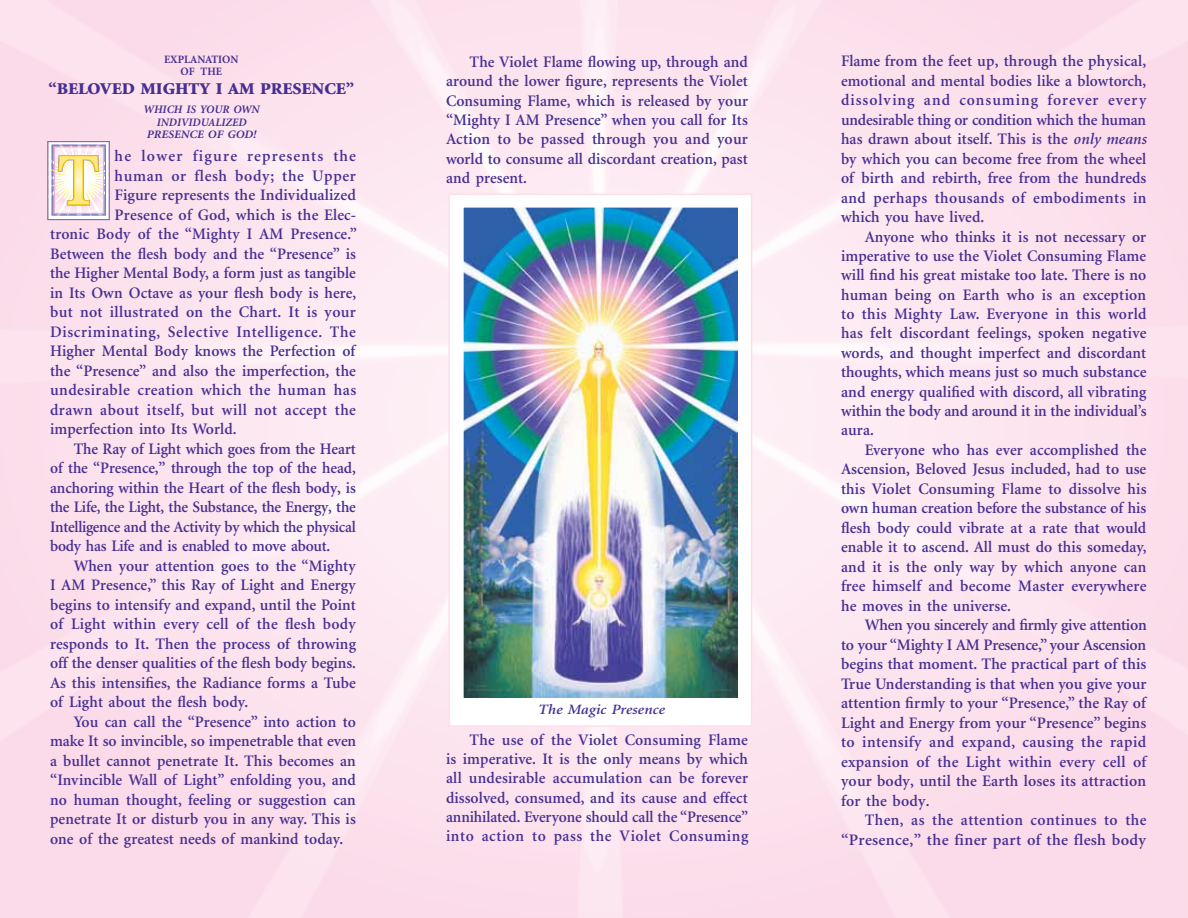
<style>
.page{position:relative;width:1188px;height:918px;background:#fff}
.page>*{position:absolute;margin:0;border:0;box-sizing:border-box;transform-origin:0 0}
.t1{font:900 16.5px "Minion";letter-spacing:-.005em;color:#472f92;scale:1.08 1}
.t2{font:600 16.05px/19.5px "Minion";letter-spacing:.005em;color:#472f92;text-align:justify}
.t3{font:600 16.05px "Minion";letter-spacing:-.015em;color:#472f92}
.t4{font:600 16.05px "Minion";letter-spacing:.04em;color:#472f92}
.t5{font:600 16.05px "Minion";letter-spacing:-.02em;color:#472f92}
.t6{font:600 16.05px "Minion";letter-spacing:.03em;color:#472f92}
.t7{font:600 16.05px "Minion";letter-spacing:.025em;color:#472f92}
.t8{font:600 16.05px "Minion";letter-spacing:.07em;color:#472f92}
.t9{font:italic 600 14.25px "Minion";letter-spacing:.005em;color:#472f92;scale:1.09 1}
.t10{font:italic 700 11.4px/12.8px "Minion";letter-spacing:.005em;color:#472f92;text-align:center}
.t11{font:700 11.25px/12.5px "Minion";letter-spacing:.005em;color:#472f92;text-align:center}
.s1{font-style:italic}
</style>
<div class="page">
<div style="left:448px;top:194px;width:304px;height:533px;background:#fff;border:2px solid #fcdfeb"></div>
<svg style="left:47px;top:141px;width:65px;height:81px"></svg>
<div style="left:52px;top:145px;width:54px;height:70px;border:1px solid #787cbb"></div>
<div style="left:47px;top:141px;width:63px;height:79px;border:1px solid #6f76b8"></div>
<div style="left:54px;top:147px;width:50px;height:67px;border:1px solid #f6a5c6"></div>
<img style="left:465px;top:209px;width:272px;height:488px">
<div style="left:463px;top:207px;width:277px;height:494px;border:1px solid #fff"></div>
<p class="t11" style="left:164px;top:53px;width:76px">EXPLANATION<br>OF THE</p>
<p class="t1" style="left:49px;top:81px;width:284px">“BELOVED MIGHTY I AM PRESENCE”</p>
<p class="t10" style="left:143px;top:103px;width:118px">WHICH IS YOUR OWN<br>INDIVIDUALIZED<br>PRESENCE OF GOD!</p>
<p class="t8" style="left:115px;top:148px;width:243px">he lower figure represents the</p>
<p class="t4" style="left:115px;top:168px;width:243px">human or flesh body; the Upper</p>
<p class="t2" style="left:115px;top:186px;width:243px">Figure represents the Individualized</p>
<p class="t2" style="left:115px;top:205px;width:243px">Presence of God, which is the Elec-</p>
<p class="t2" style="left:50px;top:225px;width:308px">tronic Body of the “Mighty I AM Presence.”</p>
<p class="t2" style="left:50px;top:244px;width:307px">Between the flesh body and the “Presence” is</p>
<p class="t2" style="left:50px;top:264px;width:307px">the Higher Mental Body, a form just as tangible</p>
<p class="t2" style="left:50px;top:283px;width:308px">in Its Own Octave as your flesh body is here,</p>
<p class="t2" style="left:50px;top:303px;width:307px">but not illustrated on the Chart. It is your</p>
<p class="t4" style="left:50px;top:324px;width:307px">Discriminating, Selective Intelligence. The</p>
<p class="t2" style="left:50px;top:342px;width:307px">Higher Mental Body knows the Perfection of</p>
<p class="t2" style="left:50px;top:361px;width:307px">the “Presence” and also the imperfection, the</p>
<p class="t7" style="left:50px;top:382px;width:308px">undesirable creation which the human has</p>
<p class="t6" style="left:50px;top:402px;width:307px">drawn about itself, but will not accept the</p>
<p class="t2" style="left:50px;top:420px;width:188px">imperfection into Its World.</p>
<p class="t2" style="left:74px;top:439px;width:284px">The Ray of Light which goes from the Heart</p>
<p class="t2" style="left:50px;top:459px;width:307px">of the “Presence,” through the top of the head,</p>
<p class="t2" style="left:50px;top:478px;width:307px">anchoring within the Heart of the flesh body, is</p>
<p class="t3" style="left:50px;top:499px;width:307px">the Life, the Light, the Substance, the Energy, the</p>
<p class="t5" style="left:50px;top:519px;width:307px">Intelligence and the Activity by which the physical</p>
<p class="t3" style="left:50px;top:538px;width:282px">body has Life and is enabled to move about.</p>
<p class="t2" style="left:74px;top:556px;width:284px">When your attention goes to the “Mighty</p>
<p class="t2" style="left:50px;top:576px;width:307px">I AM Presence,” this Ray of Light and Energy</p>
<p class="t2" style="left:50px;top:595px;width:307px">begins to intensify and expand, until the Point</p>
<p class="t2" style="left:50px;top:615px;width:307px">of Light within every cell of the flesh body</p>
<p class="t2" style="left:50px;top:634px;width:307px">responds to It. Then the process of throwing</p>
<p class="t2" style="left:50px;top:654px;width:308px">off the denser qualities of the flesh body begins.</p>
<p class="t2" style="left:50px;top:673px;width:307px">As this intensifies, the Radiance forms a Tube</p>
<p class="t2" style="left:50px;top:693px;width:200px">of Light about the flesh body.</p>
<p class="t2" style="left:74px;top:712px;width:284px">You can call the “Presence” into action to</p>
<p class="t2" style="left:50px;top:732px;width:308px">make It so invincible, so impenetrable that even</p>
<p class="t2" style="left:50px;top:751px;width:307px">a bullet cannot penetrate It. This becomes an</p>
<p class="t2" style="left:50px;top:771px;width:307px">“Invincible Wall of Light” enfolding you, and</p>
<p class="t2" style="left:50px;top:790px;width:307px">no human thought, feeling or suggestion can</p>
<p class="t2" style="left:50px;top:810px;width:307px">penetrate It or disturb you in any way. This is</p>
<p class="t2" style="left:50px;top:830px;width:295px">one of the greatest needs of mankind today.</p>
<p class="t2" style="left:446px;top:52px;width:303px;text-indent:24px">The Violet Flame flowing up, through and around the lower figure, represents the Violet Consuming Flame, which is released by your “Mighty I AM Presence” when you call for Its Action to be passed through you and your world to consume all discordant creation, past and present.</p>
<p class="t9" style="left:538px;top:702px;width:118px">The Magic Presence</p>
<p class="t2" style="left:446px;top:730px;width:304px;text-indent:24px">The use of the Violet Consuming Flame is imperative. It is the only means by which all undesirable accumulation can be forever dissolved, consumed, and its cause and effect annihilated. Everyone should call the “Presence” into action to pass the Violet Consuming</p>
<p class="t2" style="left:841px;top:52px;width:307px">Flame from the feet up, through the physical, emotional and mental bodies like a blowtorch, dissolving and consuming forever every undesirable thing or condition which the human has drawn about itself. This is the <span class="s1">only means </span>by which you can become free from the wheel of birth and rebirth, free from the hundreds and perhaps thousands of embodiments in which you have lived.</p>
<p class="t2" style="left:841px;top:227px;width:307px;text-indent:24px">Anyone who thinks it is not necessary or imperative to use the Violet Consuming Flame will find his great mistake too late. There is no human being on Earth who is an exception to this Mighty Law. Everyone in this world has felt discordant feelings, spoken negative words, and thought imperfect and discordant thoughts, which means just so much substance and energy qualified with discord, all vibrating within the body and around it in the individual’s aura.</p>
<p class="t2" style="left:841px;top:440px;width:307px;text-indent:24px">Everyone who has ever accomplished the Ascension, Beloved Jesus included, had to use this Violet Consuming Flame to dissolve his own human creation before the substance of his flesh body could vibrate at a rate that would enable it to ascend. All must do this someday, and it is the only way by which anyone can free himself and become Master everywhere he moves in the universe.</p>
<p class="t2" style="left:841px;top:616px;width:307px;text-indent:24px">When you sincerely and firmly give attention to your “Mighty I AM Presence,” your Ascension begins that moment. The practical part of this True Understanding is that when you give your attention firmly to your “Presence,” the Ray of Light and Energy from your “Presence” begins to intensify and expand, causing the rapid expansion of the Light within every cell of your body, until the Earth loses its attraction for the body.</p>
<p class="t2" style="left:841px;top:811px;width:307px;text-align:right">Then, as the attention continues to the “Presence,” the finer part of the flesh body</p>
</div>
